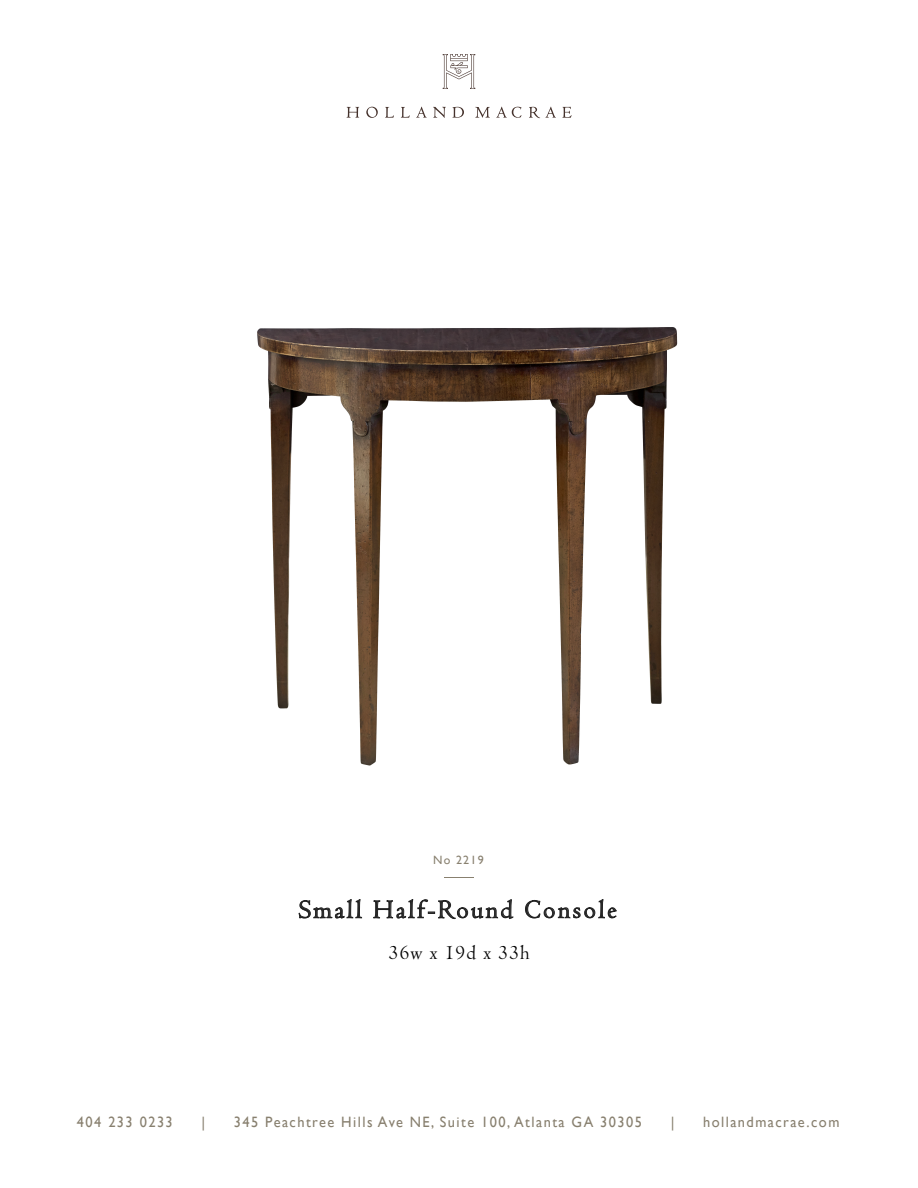
<style>
.page{position:relative;width:918px;height:1188px;background:#fff}
.page>*{position:absolute;margin:0;border:0;box-sizing:border-box;transform-origin:0 0}
.t1{font:27px "Centaur";letter-spacing:.1em;color:#222;scale:.96 1}
.t2{font:21px "Centaur";letter-spacing:.05em;color:#000;scale:.96 1}
.t3{font:15px "Gill Sans";letter-spacing:.1em;color:#88806f;scale:.96 1}
.t4{font:12px "Gill Sans";letter-spacing:.1em;color:#88806f}
</style>
<div class="page">
<img style="left:257px;top:327px;width:421px;height:439px">
<svg style="left:346px;top:107px;width:13px;height:11px"></svg>
<svg style="left:366px;top:107px;width:12px;height:11px"></svg>
<svg style="left:385px;top:107px;width:9px;height:11px"></svg>
<svg style="left:401px;top:107px;width:9px;height:11px"></svg>
<svg style="left:416px;top:107px;width:11px;height:11px"></svg>
<svg style="left:433px;top:107px;width:13px;height:11px"></svg>
<svg style="left:453px;top:107px;width:11px;height:11px"></svg>
<svg style="left:475px;top:107px;width:15px;height:11px"></svg>
<svg style="left:496px;top:107px;width:25px;height:11px"></svg>
<svg style="left:529px;top:107px;width:27px;height:11px"></svg>
<svg style="left:562px;top:107px;width:10px;height:11px"></svg>
<svg style="left:443px;top:54px;width:32px;height:35px"></svg>
<svg style="left:298px;top:899px;width:64px;height:20px"></svg>
<svg style="left:373px;top:899px;width:141px;height:21px"></svg>
<svg style="left:525px;top:899px;width:92px;height:20px"></svg>
<hr style="left:444px;top:877px;width:30px;height:1px;background:#88806f">
<p class="t4" style="left:433px;top:853px;width:52px">No 2219</p>
<h1 class="t1" style="left:299px;top:895px;width:333px">Small Half-Round Console</h1>
<h2 class="t2" style="left:388px;top:941px;width:148px">36w x 19d x 33h</h2>
<p class="t3" style="left:77px;top:1113px;width:101px">404 233 0233</p>
<p class="t3" style="left:202px;top:1113px;width:5px">|</p>
<p class="t3" style="left:234px;top:1113px;width:427px">345 Peachtree Hills Ave NE, Suite 100, Atlanta GA 30305</p>
<p class="t3" style="left:671px;top:1113px;width:5px">|</p>
<p class="t3" style="left:703px;top:1113px;width:144px">hollandmacrae.com</p>
</div>
